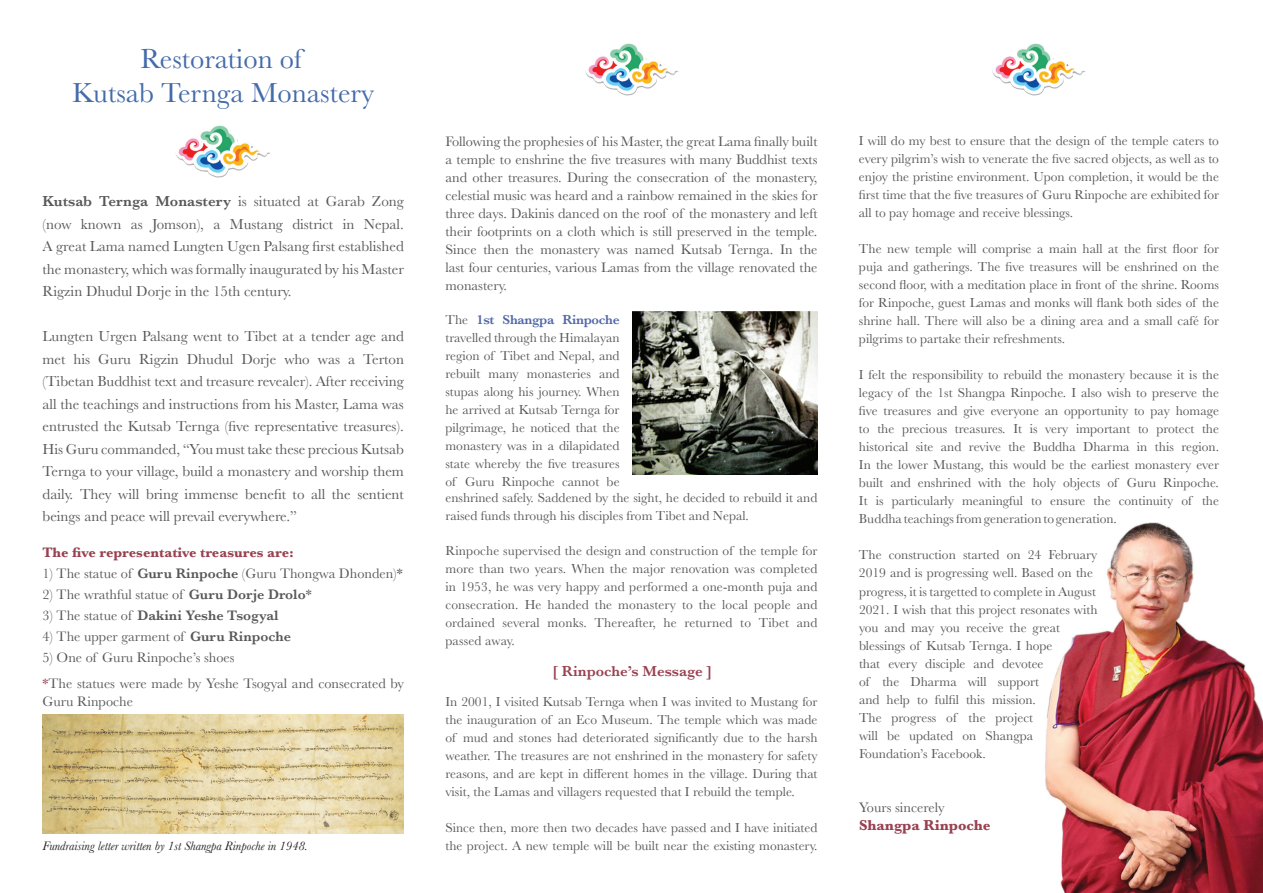
<style>
.page{position:relative;width:1263px;height:893px;background:#fff}
.page>*{position:absolute;margin:0;border:0;box-sizing:border-box;transform-origin:0 0}
.t1{font:28.5px/34.2px "Baskerville";color:#446baa;text-align:center}
.t2{font:15px/22.5px "Baskerville";color:#57585a;text-align:justify}
.t3{font:600 15px "Baskerville";color:#994151}
.t4{font:700 15px "Baskerville";color:#994151}
.t5{font:14.25px/18px "Baskerville";color:#57585a}
.t6{font:700 14.25px "Baskerville";color:#994151}
.t7{font:600 14.25px "Baskerville";color:#57585a}
.t8{font:13.5px/18px "Baskerville";color:#57585a;text-align:justify}
.t9{font:italic 12.75px "Baskerville";color:#231f20}
.s1{font-weight:600}
.s2{font-weight:400}
.s3{color:#994151}
.s4{font-weight:600;color:#5168a9}
</style>
<div class="page">
<img style="left:1045px;top:522px;width:218px;height:371px">
<img style="left:176px;top:125px;width:95px;height:53px">
<img style="left:992px;top:43px;width:94px;height:53px">
<img style="left:632px;top:311px;width:185px;height:163px">
<img style="left:585px;top:43px;width:94px;height:53px">
<img style="left:43px;top:715px;width:361px;height:118px">
<h1 class="t1" style="left:72px;top:42px;width:303px">Restoration of<br>Kutsab Ternga Monastery</h1>
<p class="t2" style="left:43px;top:190px;width:363px"><span class="s1">Kutsab Ternga Monastery</span> is situated at Garab Zong (now known as Jomson), a Mustang district in Nepal.<br>A great Lama named Lungten Ugen Palsang first established the monastery, which was formally inaugurated by his Master Rigzin Dhudul Dorje in the 15th century.</p>
<p class="t2" style="left:43px;top:325px;width:363px">Lungten Urgen Palsang went to Tibet at a tender age and met his Guru Rigzin Dhudul Dorje who was a Terton (Tibetan Buddhist text and treasure revealer). After receiving all the teachings and instructions from his Master, Lama was entrusted the Kutsab Ternga (five representative treasures).<br>His Guru commanded, “You must take these precious Kutsab Ternga to your village, build a monastery and worship them daily. They will bring immense benefit to all the sentient beings and peace will prevail everywhere.”</p>
<p class="t6" style="left:43px;top:543px;width:253px">The five representative treasures are:</p>
<p class="t5" style="left:43px;top:565px;width:362px">1) The statue of <span class="s1">Guru Rinpoche</span> (Guru Thongwa Dhonden)*</p>
<p class="t5" style="left:43px;top:586px;width:271px">2) The wrathful statue of <span class="s1">Guru Dorje Drolo</span>*</p>
<p class="t7" style="left:43px;top:605px;width:238px"><span class="s2">3) The statue of</span> Dakini Yeshe Tsogyal</p>
<p class="t5" style="left:43px;top:628px;width:250px">4) The upper garment of <span class="s1">Guru Rinpoche</span></p>
<p class="t5" style="left:43px;top:645px;width:363px;line-height:25.5px">5) One of Guru Rinpoche’s shoes<br><span class="s3">*</span>The statues were made by Yeshe Tsogyal and consecrated by</p>
<p class="t5" style="left:43px;top:692px;width:92px">Guru Rinpoche</p>
<p class="t9" style="left:43px;top:837px;width:267px">Fundraising letter written by 1st Shangpa Rinpoche in 1948.</p>
<p class="t5" style="left:445px;top:132px;width:374px;text-align:justify">Following the prophesies of his Master, the great Lama finally built a temple to enshrine the five treasures with many Buddhist texts and other treasures. During the consecration of the monastery, celestial music was heard and a rainbow remained in the skies for three days. Dakinis danced on the roof of the monastery and left their footprints on a cloth which is still preserved in the temple.<br>Since then the monastery was named Kutsab Ternga. In the last four centuries, various Lamas from the village renovated the monastery.</p>
<p class="t8" style="left:445px;top:310px;width:374px;text-align:left">The <span class="s4">1st Shangpa Rinpoche<br></span>travelled through the Himalayan<br>region of Tibet and Nepal, and<br>rebuilt many monasteries and<br>stupas along his journey. When<br>he arrived at Kutsab Ternga for<br>pilgrimage, he noticed that the<br>monastery was in a dilapidated<br>state whereby the five treasures<br>of Guru Rinpoche cannot be<br>enshrined safely. Saddened by the sight, he decided to rebuild it and raised funds through his disciples from Tibet and Nepal.</p>
<p class="t8" style="left:445px;top:542px;width:374px">Rinpoche supervised the design and construction of the temple for more than two years. When the major renovation was completed in 1953, he was very happy and performed a one-month puja and consecration. He handed the monastery to the local people and ordained several monks. Thereafter, he returned to Tibet and passed away.</p>
<p class="t3" style="left:552px;top:661px;width:162px">[ Rinpoche’s Message ]</p>
<p class="t8" style="left:445px;top:693px;width:374px">In 2001, I visited Kutsab Ternga when I was invited to Mustang for the inauguration of an Eco Museum. The temple which was made of mud and stones had deteriorated significantly due to the harsh weather. The treasures are not enshrined in the monastery for safety reasons, and are kept in different homes in the village. During that visit, the Lamas and villagers requested that I rebuild the temple.</p>
<p class="t8" style="left:445px;top:819px;width:374px">Since then, more then two decades have passed and I have initiated the project. A new temple will be built near the existing monastery.</p>
<p class="t8" style="left:859px;top:132px;width:362px">I will do my best to ensure that the design of the temple caters to every pilgrim’s wish to venerate the five sacred objects, as well as to enjoy the pristine environment. Upon completion, it would be the first time that the five treasures of Guru Rinpoche are exhibited for all to pay homage and receive blessings.</p>
<p class="t8" style="left:859px;top:240px;width:362px">The new temple will comprise a main hall at the first floor for puja and gatherings. The five treasures will be enshrined on the second floor, with a meditation place in front of the shrine. Rooms for Rinpoche, guest Lamas and monks will flank both sides of the shrine hall. There will also be a dining area and a small café for pilgrims to partake their refreshments.</p>
<p class="t8" style="left:859px;top:366px;width:362px">I felt the responsibility to rebuild the monastery because it is the legacy of the 1st Shangpa Rinpoche. I also wish to preserve the five treasures and give everyone an opportunity to pay homage to the precious treasures. It is very important to protect the historical site and revive the Buddha Dharma in this region.<br>In the lower Mustang, this would be the earliest monastery ever built and enshrined with the holy objects of Guru Rinpoche.<br>It is particularly meaningful to ensure the continuity of the Buddha teachings from generation to generation.</p>
<p class="t8" style="left:859px;top:546px;width:240px">The construction started on 24 February<br>2019 and is progressing well. Based on the</p>
<p class="t8" style="left:859px;top:583px;width:240px;text-align:left">progress, it is targetted to complete in August<br>2021. I wish that this project resonates with you and may you receive the great blessings of Kutsab Ternga. I hope<br>that every disciple and devotee<br>of the Dharma will support<br>and help to fulfil this mission.<br>The progress of the project<br>will be updated on Shangpa<br>Foundation’s Facebook.</p>
<p class="t5" style="left:859px;top:799px;width:87px">Yours sincerely</p>
<p class="t4" style="left:859px;top:815px;width:133px">Shangpa Rinpoche</p>
</div>
